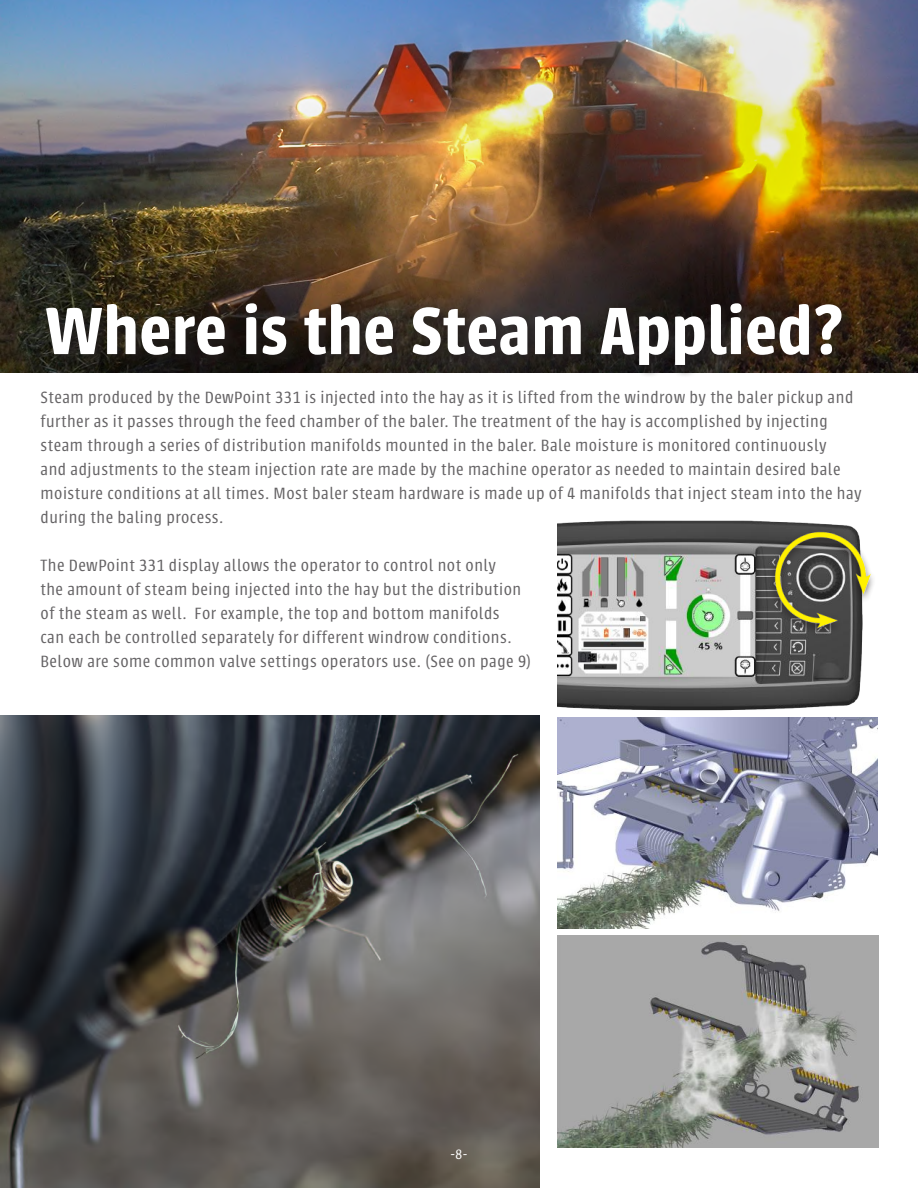
<style>
.page{position:relative;width:918px;height:1188px;background:#fff}
.page>*{position:absolute;margin:0;border:0;box-sizing:border-box;transform-origin:0 0}
.t1{font:600 73.5px "Urbana";letter-spacing:.01em;color:#fff}
.t2{font:300 18px/24px "Urbana";letter-spacing:.03em;color:#656365}
.t3{font:300 15px "Urbana";color:#fff}
</style>
<div class="page">
<img style="left:0;top:0;width:918px;height:372px">
<div style="left:43px;top:301px;width:811px;height:77px;background:#241f1f;opacity:.75"></div>
<img style="left:0;top:716px;width:540px;height:472px">
<img style="left:557px;top:520px;width:306px;height:191px">
<div style="left:767px;top:529px;width:110px;height:110px;background:#241f1f;opacity:.85"></div>
<img style="left:768px;top:525px;width:109px;height:109px">
<img style="left:557px;top:717px;width:321px;height:212px">
<img style="left:557px;top:936px;width:322px;height:211px">
<h1 class="t1" style="left:45px;top:290px;width:799px">Where is the Steam Applied?</h1>
<p class="t2" style="left:40px;top:386px;width:823px">Steam produced by the DewPoint 331 is injected into the hay as it is lifted from the windrow by the baler pickup and further as it passes through the feed chamber of the baler. The treatment of the hay is accomplished by injecting steam through a series of distribution manifolds mounted in the baler. Bale moisture is monitored continuously<br>and adjustments to the steam injection rate are made by the machine operator as needed to maintain desired bale moisture conditions at all times. Most baler steam hardware is made up of 4 manifolds that inject steam into the hay during the baling process.</p>
<p class="t2" style="left:40px;top:554px;width:492px">The DewPoint 331 display allows the operator to control not only<br>the amount of steam being injected into the hay but the distribution of the steam as well. For example, the top and bottom manifolds<br>can each be controlled separately for different windrow conditions.<br>Below are some common valve settings operators use. (See on page 9)</p>
<p class="t3" style="left:451px;top:1146px;width:18px">-8-</p>
</div>
